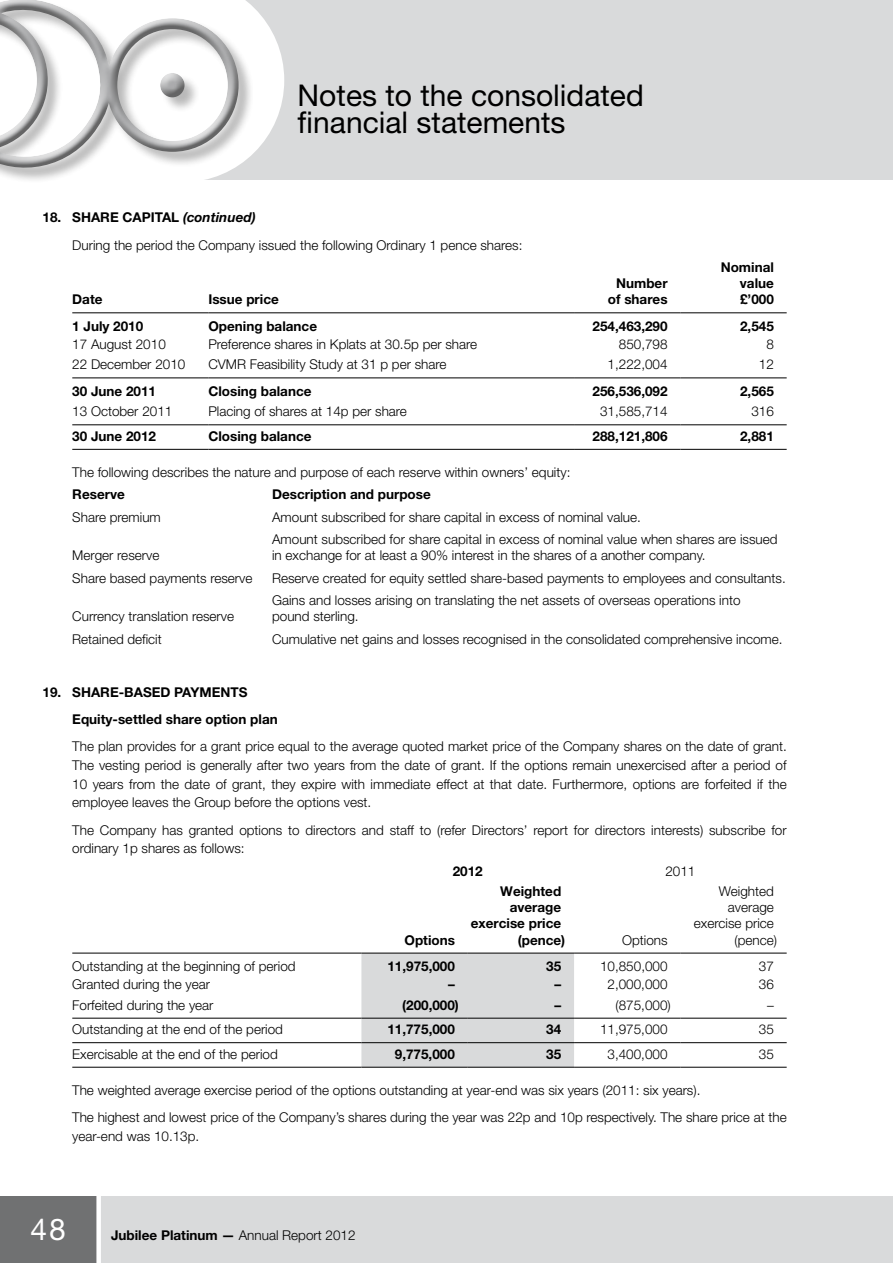
<style>
.page{position:relative;width:893px;height:1263px;background:#fff}
.page>*{position:absolute;margin:0;border:0;box-sizing:border-box;transform-origin:0 0}
.t1{font:30px/27px "Helvetica Neue LT Std";color:#000}
.t2{font:30px "Helvetica Neue LT Std";color:#fff}
.t3{font:300 13.5px/16.2px "Helvetica Neue LT Std";color:#000}
.t4{font:700 13.5px/16.2px "Helvetica Neue LT Std";color:#000;text-align:right}
.s1{font-weight:700}
.s2{font-weight:700;font-style:italic}
.s3{font-weight:300}
</style>
<div class="page">
<div style="left:187px;top:0;width:706px;height:180px;background:#d9dadb"></div>
<svg style="left:253px;top:7px;width:31px;height:146px;fill:#fff"></svg>
<div style="left:0;top:1196px;width:893px;height:67px;background:#d9dadb"></div>
<div style="left:0;top:0;width:253px;height:184px;background:#000;opacity:.4"></div>
<div style="left:0;top:0;width:235px;height:162px;background:#fff;opacity:.75"></div>
<div style="left:0;top:4px;width:240px;height:164px;background:#000;opacity:.75"></div>
<div style="left:0;top:1196px;width:99px;height:67px;background:#707172"></div>
<div style="left:96px;top:1191px;width:5px;height:72px;background:#fff"></div>
<hr style="left:72px;top:424px;width:136px;height:1px;background:#000">
<hr style="left:208px;top:424px;width:366px;height:1px;background:#000">
<hr style="left:574px;top:424px;width:106px;height:1px;background:#000">
<hr style="left:680px;top:424px;width:107px;height:1px;background:#000">
<hr style="left:72px;top:449px;width:136px;height:1px;background:#000">
<hr style="left:208px;top:449px;width:366px;height:1px;background:#000">
<hr style="left:574px;top:449px;width:106px;height:1px;background:#000">
<hr style="left:680px;top:449px;width:107px;height:1px;background:#000">
<hr style="left:72px;top:312px;width:136px;height:1px;background:#000">
<hr style="left:208px;top:312px;width:366px;height:1px;background:#000">
<hr style="left:574px;top:312px;width:106px;height:1px;background:#000">
<hr style="left:680px;top:312px;width:107px;height:1px;background:#000">
<hr style="left:72px;top:377px;width:136px;height:1px;background:#000">
<hr style="left:208px;top:377px;width:366px;height:1px;background:#000">
<hr style="left:574px;top:377px;width:106px;height:1px;background:#000">
<hr style="left:680px;top:377px;width:107px;height:1px;background:#000">
<div style="left:361px;top:954px;width:213px;height:113px;background:#d9dadb"></div>
<hr style="left:72px;top:953px;width:289px;height:1px;background:#000">
<hr style="left:361px;top:953px;width:107px;height:1px;background:#000">
<hr style="left:468px;top:953px;width:106px;height:1px;background:#000">
<hr style="left:574px;top:953px;width:106px;height:1px;background:#000">
<hr style="left:680px;top:953px;width:107px;height:1px;background:#000">
<hr style="left:72px;top:1018px;width:289px;height:1px;background:#000">
<hr style="left:361px;top:1018px;width:107px;height:1px;background:#000">
<hr style="left:468px;top:1018px;width:106px;height:1px;background:#000">
<hr style="left:574px;top:1018px;width:106px;height:1px;background:#000">
<hr style="left:680px;top:1018px;width:107px;height:1px;background:#000">
<hr style="left:72px;top:1042px;width:289px;height:1px;background:#000">
<hr style="left:361px;top:1042px;width:107px;height:1px;background:#000">
<hr style="left:468px;top:1042px;width:106px;height:1px;background:#000">
<hr style="left:574px;top:1042px;width:106px;height:1px;background:#000">
<hr style="left:680px;top:1042px;width:107px;height:1px;background:#000">
<hr style="left:72px;top:1067px;width:289px;height:1px;background:#000">
<hr style="left:361px;top:1067px;width:107px;height:1px;background:#000">
<hr style="left:468px;top:1067px;width:106px;height:1px;background:#000">
<hr style="left:574px;top:1067px;width:106px;height:1px;background:#000">
<hr style="left:680px;top:1067px;width:107px;height:1px;background:#000">
<h1 class="t1" style="left:298px;top:82px;width:348px">Notes to the consolidated financial statements</h1>
<p class="t3" style="left:72px;top:204px;width:452px;line-height:27.3px;text-indent:-30px"><span class="s1">18. SHARE CAPITAL</span> <span class="s2">(continued)<br></span>During the period the Company issued the following Ordinary 1 pence shares:</p>
<p class="t4" style="left:72px;top:291px;width:32px">Date</p>
<p class="t4" style="left:208px;top:291px;width:72px">Issue price</p>
<p class="t4" style="left:608px;top:275px;width:61px">Number of shares</p>
<p class="t4" style="left:740px;top:259px;width:36px;text-align:justify;text-indent:-19px">Nominal value £’000</p>
<p class="t4" style="left:72px;top:318px;width:73px">1 July 2010</p>
<p class="t4" style="left:208px;top:318px;width:110px">Opening balance</p>
<p class="t4" style="left:593px;top:318px;width:77px">254,463,290</p>
<p class="t4" style="left:740px;top:318px;width:35px">2,545</p>
<p class="t3" style="left:72px;top:336px;width:95px">17 August 2010</p>
<p class="t3" style="left:208px;top:336px;width:270px">Preference shares in Kplats at 30.5p per share</p>
<p class="t3" style="left:619px;top:336px;width:50px">850,798</p>
<p class="t3" style="left:766px;top:336px;width:9px">8</p>
<p class="t3" style="left:72px;top:356px;width:115px">22 December 2010</p>
<p class="t3" style="left:208px;top:356px;width:240px">CVMR Feasibility Study at 31 p per share</p>
<p class="t3" style="left:608px;top:356px;width:62px">1,222,004</p>
<p class="t3" style="left:759px;top:356px;width:17px">12</p>
<p class="t4" style="left:72px;top:383px;width:85px">30 June 2011</p>
<p class="t4" style="left:208px;top:383px;width:105px">Closing balance</p>
<p class="t4" style="left:593px;top:383px;width:77px">256,536,092</p>
<p class="t4" style="left:740px;top:383px;width:35px">2,565</p>
<p class="t3" style="left:72px;top:403px;width:102px">13 October 2011</p>
<p class="t3" style="left:208px;top:403px;width:200px">Placing of shares at 14p per share</p>
<p class="t3" style="left:600px;top:403px;width:69px">31,585,714</p>
<p class="t3" style="left:751px;top:403px;width:24px">316</p>
<p class="t4" style="left:72px;top:428px;width:85px">30 June 2012</p>
<p class="t4" style="left:208px;top:428px;width:105px">Closing balance</p>
<p class="t4" style="left:593px;top:428px;width:77px">288,121,806</p>
<p class="t4" style="left:740px;top:428px;width:35px">2,881</p>
<p class="t3" style="left:72px;top:464px;width:500px">The following describes the nature and purpose of each reserve within owners’ equity:</p>
<p class="t4" style="left:72px;top:486px;width:54px">Reserve</p>
<p class="t4" style="left:272px;top:486px;width:160px">Description and purpose</p>
<p class="t3" style="left:72px;top:509px;width:90px">Share premium</p>
<p class="t3" style="left:272px;top:509px;width:370px">Amount subscribed for share capital in excess of nominal value.</p>
<p class="t3" style="left:72px;top:547px;width:89px">Merger reserve</p>
<p class="t3" style="left:272px;top:531px;width:507px">Amount subscribed for share capital in excess of nominal value when shares are issued in exchange for at least a 90% interest in the shares of a another company.</p>
<p class="t3" style="left:72px;top:570px;width:182px">Share based payments reserve</p>
<p class="t3" style="left:272px;top:570px;width:515px">Reserve created for equity settled share-based payments to employees and consultants.</p>
<p class="t3" style="left:72px;top:608px;width:163px">Currency translation reserve</p>
<p class="t3" style="left:272px;top:592px;width:470px">Gains and losses arising on translating the net assets of overseas operations into pound sterling.</p>
<p class="t3" style="left:72px;top:631px;width:91px">Retained deficit</p>
<p class="t3" style="left:272px;top:631px;width:512px">Cumulative net gains and losses recognised in the consolidated comprehensive income.</p>
<p class="t4" style="left:43px;top:683px;width:49px">19. Share</p>
<p class="t4" style="left:119px;top:683px;width:26px">-Based</p>
<p class="t4" style="left:72px;top:678px;width:207px;line-height:27.3px;text-align:center">payments<br>Equity-settled share option plan</p>
<p class="t3" style="left:72px;top:737px;width:716px;line-height:18.8px;text-align:justify">The plan provides for a grant price equal to the average quoted market price of the Company shares on the date of grant.<br>The vesting period is generally after two years from the date of grant. If the options remain unexercised after a period of 10 years from the date of grant, they expire with immediate effect at that date. Furthermore, options are forfeited if the employee leaves the Group before the options vest.</p>
<p class="t3" style="left:72px;top:820px;width:716px;line-height:18.8px">The Company has granted options to directors and staff to (refer Directors’ report for directors interests) subscribe for ordinary 1p shares as follows:</p>
<p class="t4" style="left:453px;top:862px;width:32px">2012</p>
<p class="t3" style="left:665px;top:862px;width:32px">2011</p>
<p class="t4" style="left:404px;top:931px;width:52px">Options</p>
<p class="t4" style="left:471px;top:883px;width:96px">Weighted average exercise price (pence)</p>
<p class="t3" style="left:622px;top:931px;width:47px">Options</p>
<p class="t3" style="left:694px;top:883px;width:85px;text-align:right">Weighted average exercise price (pence)</p>
<p class="t3" style="left:72px;top:958px;width:225px">Outstanding at the beginning of period</p>
<p class="t4" style="left:387px;top:958px;width:69px">11,975,000</p>
<p class="t4" style="left:546px;top:958px;width:17px">35</p>
<p class="t3" style="left:600px;top:958px;width:69px">10,850,000</p>
<p class="t3" style="left:759px;top:958px;width:17px">37</p>
<p class="t3" style="left:72px;top:976px;width:139px">Granted during the year</p>
<p class="t4" style="left:448px;top:976px;width:8px">–</p>
<p class="t4" style="left:554px;top:976px;width:8px">–</p>
<p class="t3" style="left:607px;top:976px;width:62px">2,000,000</p>
<p class="t3" style="left:759px;top:976px;width:17px">36</p>
<p class="t3" style="left:72px;top:996px;width:143px">Forfeited during the year</p>
<p class="t4" style="left:402px;top:996px;width:58px">(200,000)</p>
<p class="t4" style="left:554px;top:996px;width:8px">–</p>
<p class="t3" style="left:615px;top:996px;width:57px">(875,000)</p>
<p class="t3" style="left:767px;top:996px;width:8px">–</p>
<p class="t3" style="left:72px;top:1021px;width:212px">Outstanding at the end of the period</p>
<p class="t4" style="left:387px;top:1021px;width:69px">11,775,000</p>
<p class="t4" style="left:546px;top:1021px;width:17px">34</p>
<p class="t3" style="left:600px;top:1021px;width:69px">11,975,000</p>
<p class="t3" style="left:759px;top:1021px;width:17px">35</p>
<p class="t3" style="left:72px;top:1045px;width:207px">Exercisable at the end of the period</p>
<p class="t4" style="left:395px;top:1045px;width:62px">9,775,000</p>
<p class="t4" style="left:546px;top:1045px;width:17px">35</p>
<p class="t3" style="left:607px;top:1045px;width:62px">3,400,000</p>
<p class="t3" style="left:759px;top:1045px;width:17px">35</p>
<p class="t3" style="left:72px;top:1076px;width:716px;line-height:27.3px">The weighted average exercise period of the options outstanding at year-end was six years (2011: six years).<br>The highest and lowest price of the Company’s shares during the year was 22p and 10p respectively. The share price at the</p>
<p class="t3" style="left:72px;top:1128px;width:129px">year-end was 10.13p.</p>
<h1 class="t2" style="left:31px;top:1211px;width:37px">48</h1>
<p class="t4" style="left:111px;top:1227px;width:246px">Jubilee Platinum — <span class="s3">Annual Report 2012</span></p>
</div>
